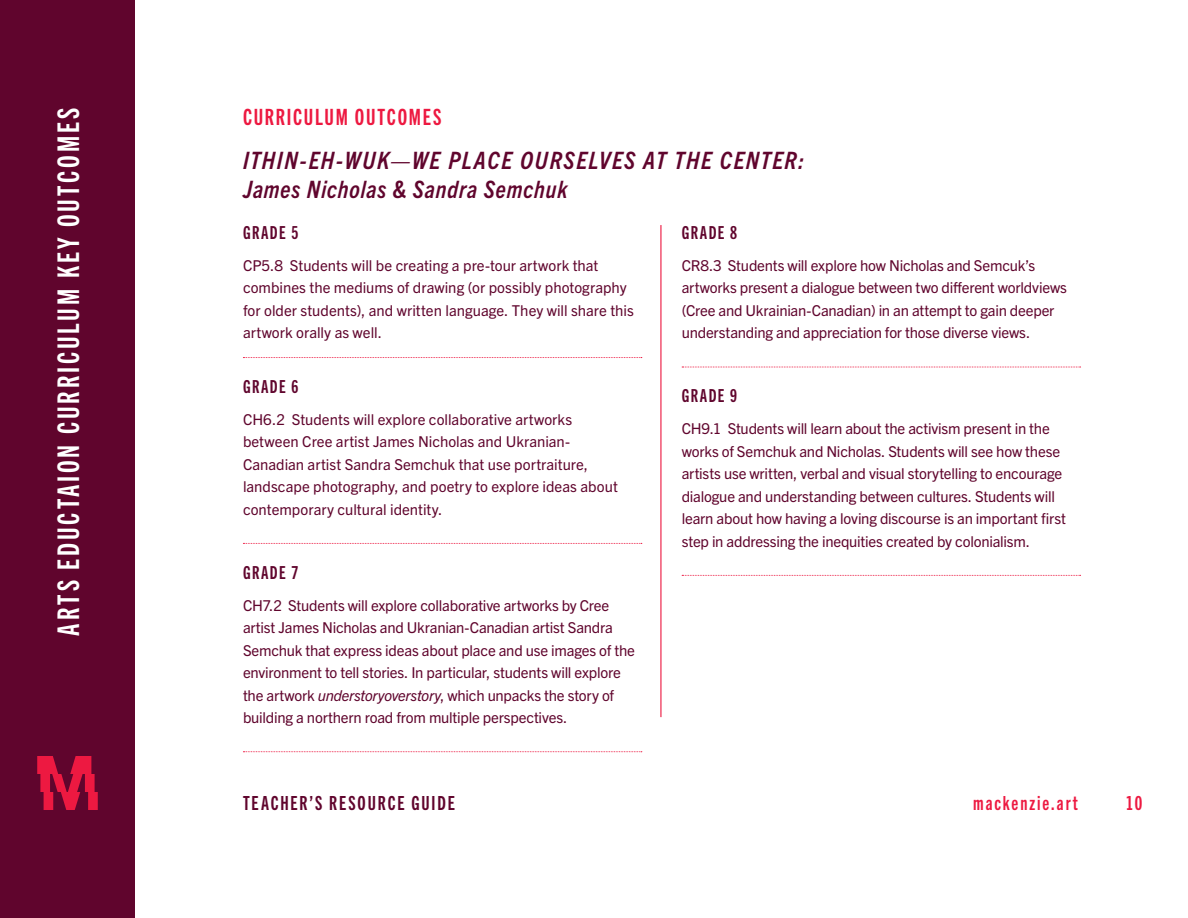
<style>
.page{position:relative;width:1188px;height:918px;background:#fff}
.page>*{position:absolute;margin:0;border:0;box-sizing:border-box;transform-origin:0 0}
.t1{font:30px "Trade Gothic Next LT Pro Bd Cm";letter-spacing:.095em;color:#fff}
.t2{font:italic 700 condensed 24px/28.8px "Trade Gothic Next LT Pro";letter-spacing:.05em;color:#60052d}
.t3{font:22.5px "Trade Gothic Next LT Pro Bd Cm";letter-spacing:.075em;color:#ed1941}
.t4{font:19.5px "Trade Gothic Next LT Pro Bd Cm";letter-spacing:.095em;color:#60052d}
.t5{font:19.5px "Trade Gothic Next LT Pro Bd Cm";letter-spacing:.1em;color:#ed1941}
.t6{font:18px "Trade Gothic Next LT Pro Bd Cm";letter-spacing:.08em;color:#60052d}
.t7{font:15px/22.5px "Trade Gothic Next LT Pro";letter-spacing:-.01em;color:#60052d}
.s1{font-style:italic}
</style>
<div class="page">
<div style="left:0;top:0;width:135px;height:918px;background:#60052d"></div>
<svg style="left:37px;top:756px;width:61px;height:54px"></svg>
<svg style="left:243px;top:357px;width:399px;height:1px"></svg>
<svg style="left:243px;top:543px;width:399px;height:1px"></svg>
<svg style="left:243px;top:751px;width:399px;height:1px"></svg>
<svg style="left:682px;top:367px;width:399px;height:1px"></svg>
<svg style="left:682px;top:575px;width:399px;height:1px"></svg>
<hr style="left:660px;top:225px;width:2px;height:492px;background:#ed1941">
<h1 class="t1" style="left:48px;top:636px;width:529px;rotate:-90deg">ARTS EDUCTAION CURRICULUM KEY OUTCOMES</h1>
<h3 class="t3" style="left:243px;top:102px;width:200px">CURRICULUM OUTCOMES</h3>
<h2 class="t2" style="left:243px;top:144px;width:563px">ITHIN-EH-WUK—WE PLACE OURSELVES AT THE CENTER:<br>James Nicholas &amp; Sandra Semchuk</h2>
<p class="t6" style="left:243px;top:220px;width:57px">GRADE 5</p>
<p class="t7" style="left:243px;top:253px;width:392px">CP5.8 Students will be creating a pre-tour artwork that combines the mediums of drawing (or possibly photography for older students), and written language. They will share this artwork orally as well.</p>
<p class="t6" style="left:243px;top:374px;width:57px">GRADE 6</p>
<p class="t7" style="left:243px;top:407px;width:376px">CH6.2 Students will explore collaborative artworks between Cree artist James Nicholas and Ukranian-Canadian artist Sandra Semchuk that use portraiture, landscape photography, and poetry to explore ideas about contemporary cultural identity.</p>
<p class="t6" style="left:682px;top:220px;width:57px">GRADE 8</p>
<p class="t7" style="left:682px;top:253px;width:387px">CR8.3 Students will explore how Nicholas and Semcuk’s artworks present a dialogue between two different worldviews (Cree and Ukrainian-Canadian) in an attempt to gain deeper understanding and appreciation for those diverse views.</p>
<p class="t6" style="left:682px;top:384px;width:57px">GRADE 9</p>
<p class="t7" style="left:682px;top:417px;width:386px">CH9.1 Students will learn about the activism present in the works of Semchuk and Nicholas. Students will see how these artists use written, verbal and visual storytelling to encourage dialogue and understanding between cultures. Students will learn about how having a loving discourse is an important first step in addressing the inequities created by colonialism.</p>
<p class="t6" style="left:243px;top:560px;width:57px">GRADE 7</p>
<p class="t7" style="left:243px;top:593px;width:393px">CH7.2 Students will explore collaborative artworks by Cree artist James Nicholas and Ukranian-Canadian artist Sandra Semchuk that express ideas about place and use images of the environment to tell stories. In particular, students will explore the artwork <span class="s1">understoryoverstory</span>, which unpacks the story of building a northern road from multiple perspectives.</p>
<h3 class="t4" style="left:243px;top:790px;width:213px">TEACHER’S RESOURCE GUIDE</h3>
<h3 class="t5" style="left:973px;top:790px;width:106px">mackenzie.art</h3>
<h3 class="t5" style="left:1126px;top:790px;width:18px">10</h3>
</div>
